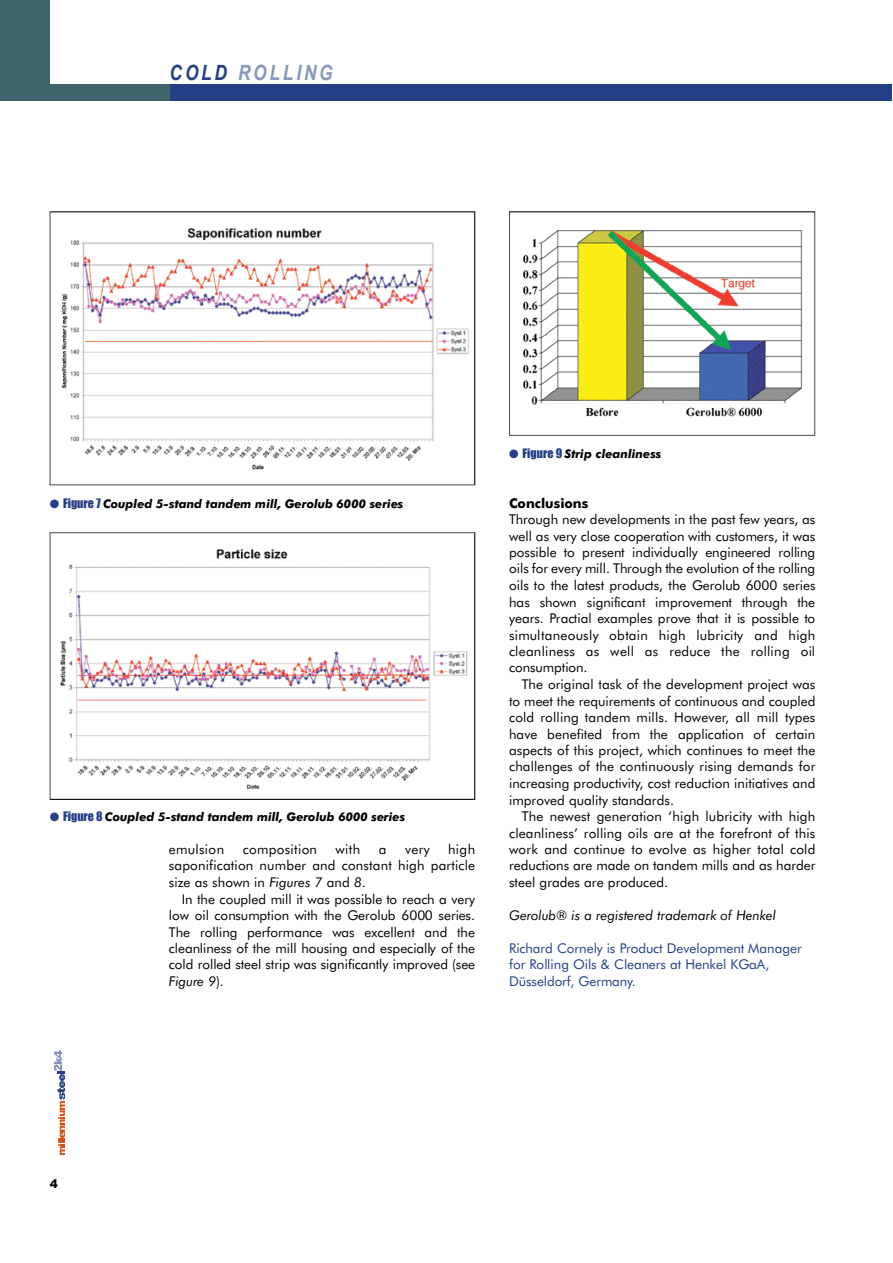
<style>
.page{position:relative;width:893px;height:1263px;background:#fff}
.page>*{position:absolute;margin:0;border:0;box-sizing:border-box;transform-origin:0 0}
.t1{font:italic 700 21px "Arial Narrow";color:#8696be}
.t2{font:13.5px/16.5px "Futura BT";color:#000;text-align:justify}
.t3{font:13.5px/16.4px "Futura BT";color:#243f85}
.t4{font:italic 13.5px "Futura BT";color:#000}
.t5{font:13.5px "Futura BT";letter-spacing:.02em;color:#000}
.t6{font:700 13.5px "Futura BT";color:#000}
.t7{font:13.5px "Futura BT";letter-spacing:.025em;color:#000}
.t8{font:italic 700 12px "Futura BT";color:#000}
.t9{font:900 12px "Arial";color:#000}
.s1{color:#243f85}
.s2{font-family:"Impact";font-weight:400;font-style:normal;color:#243f85}
.s3{font-style:italic}
</style>
<div class="page">
<svg style="left:54px;top:1050px;width:10px;height:105px"></svg>
<div style="left:0;top:84px;width:891px;height:17px;background:#243f85"></div>
<div style="left:0;top:0;width:170px;height:101px;background:#41656d"></div>
<div style="left:50px;top:0;width:841px;height:84px;background:#fff"></div>
<svg style="left:50px;top:532px;width:425px;height:268px"></svg>
<svg style="left:509px;top:211px;width:306px;height:225px"></svg>
<svg style="left:50px;top:211px;width:425px;height:274px"></svg>
<h1 class="t1" style="left:170px;top:61px;width:165px"><span class="s1">COLD</span> R O L L I N G</h1>
<p class="t8" style="left:50px;top:499px;width:355px"><span class="s1">●</span> <span class="s2">Figure 7</span> Coupled 5-stand tandem mill, Gerolub 6000 series</p>
<p class="t8" style="left:50px;top:812px;width:357px"><span class="s1">●</span> <span class="s2">Figure 8</span> Coupled 5-stand tandem mill, Gerolub 6000 series</p>
<p class="t2" style="left:169px;top:842px;width:308px;text-indent:279px">high saponification number and constant high particle size as shown in <span class="s3">Figures 7</span> and <span class="s3">8</span>.</p>
<p class="t2" style="left:169px;top:892px;width:308px;text-indent:13px">In the coupled mill it was possible to reach a very low oil consumption with the Gerolub 6000 series.<br>The rolling performance was excellent and the cleanliness of the mill housing and especially of the cold rolled steel strip was significantly improved (see <span class="s3">Figure 9</span>).</p>
<p class="t7" style="left:169px;top:844px;width:57px">emulsion</p>
<p class="t5" style="left:243px;top:844px;width:76px">composition</p>
<p class="t2" style="left:336px;top:842px;width:26px">with</p>
<p class="t2" style="left:379px;top:842px;width:9px">a</p>
<p class="t2" style="left:405px;top:842px;width:26px">very</p>
<p class="t8" style="left:509px;top:449px;width:154px"><span class="s1">●</span> <span class="s2">Figure 9</span> Strip cleanliness</p>
<p class="t6" style="left:509px;top:497px;width:81px">Conclusions</p>
<p class="t2" style="left:509px;top:512px;width:308px">Through new developments in the past few years, as well as very close cooperation with customers, it was possible to present individually engineered rolling oils for every mill. Through the evolution of the rolling oils to the latest products, the Gerolub 6000 series has shown significant improvement through the years. Practial examples prove that it is possible to simultaneously obtain high lubricity and high cleanliness as well as reduce the rolling oil c o n su m p tio n .</p>
<p class="t2" style="left:509px;top:677px;width:308px;text-indent:13px">The original task of the development project was to meet the requirements of continuous and coupled cold rolling tandem mills. However, all mill types have benefited from the application of certain aspects of this project, which continues to meet the challenges of the continuously rising demands for increasing productivity, cost reduction initiatives and improved quality standards.</p>
<p class="t2" style="left:509px;top:809px;width:308px;text-indent:13px">The newest generation ‘high lubricity with high cleanliness’ rolling oils are at the forefront of this work and continue to evolve as higher total cold reductions are made on tandem mills and as harder steel grades are produced.</p>
<p class="t4" style="left:509px;top:910px;width:268px">Gerolub® is a registered trademark of Henkel</p>
<p class="t3" style="left:509px;top:941px;width:294px">Richard Cornely is Product Development Manager for Rolling Oils &amp; Cleaners at Henkel KGaA,<br>D ü sse ld o rf, Germany.</p>
<p class="t9" style="left:50px;top:1175px;width:10px">4</p>
</div>
